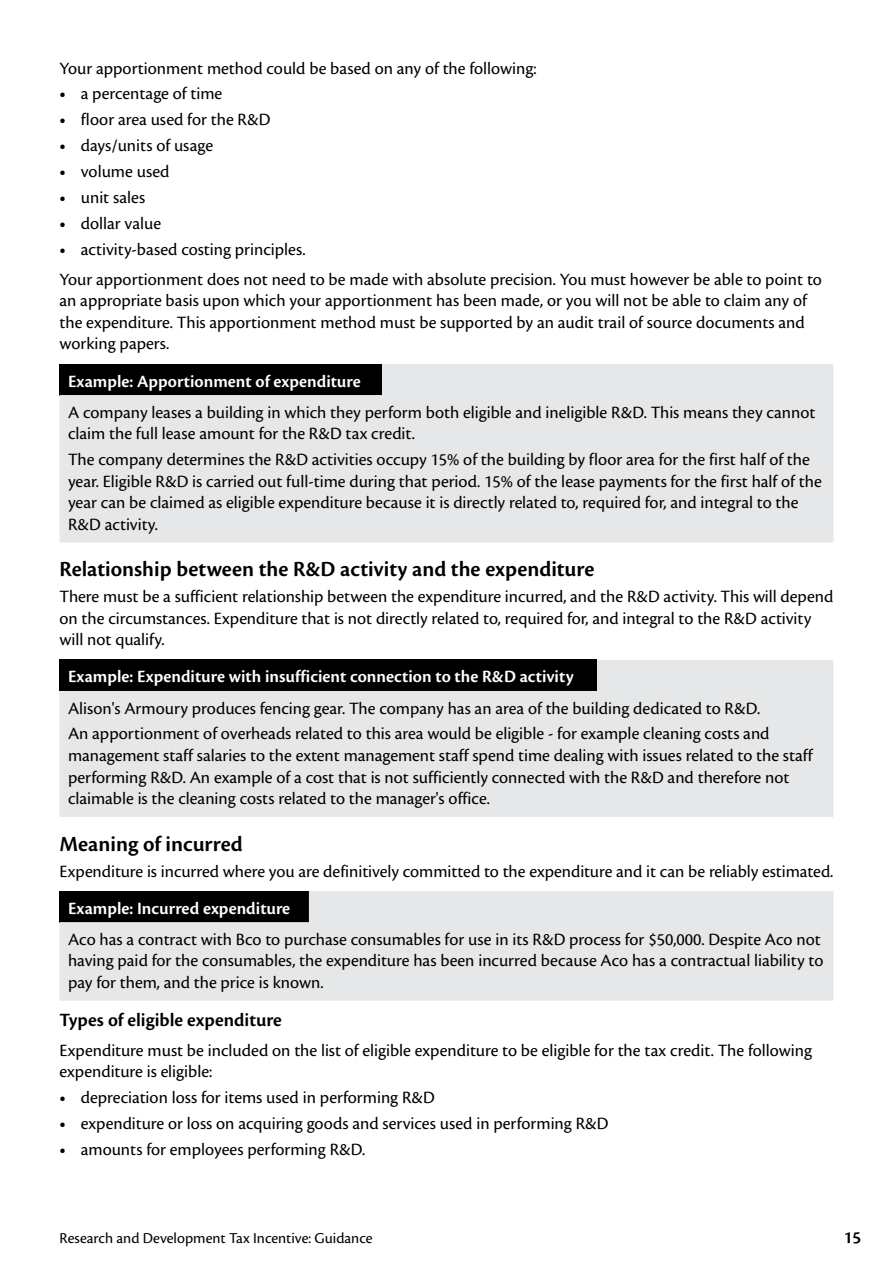
<style>
.page{position:relative;width:893px;height:1263px;background:#fff}
.page>*{position:absolute;margin:0;border:0;box-sizing:border-box;transform-origin:0 0}
.t1{font:600 22.5px "Cronos Pro";color:#000}
.t2{font:600 19.5px "Cronos Pro";color:#000}
.t3{font:18px/21.6px "Cronos Pro";color:#000}
.t4{font:600 18px "Cronos Pro";color:#fff}
.t5{font:600 18px "Cronos Pro";color:#000}
.t6{font:15.75px "Cronos Pro";color:#000}
.s1{font-weight:600}
</style>
<div class="page">
<svg style="left:60px;top:364px;width:773px;height:179px;background:#d5d6d7"></svg>
<svg style="left:60px;top:660px;width:773px;height:157px;background:#c6c7c8"></svg>
<svg style="left:60px;top:891px;width:773px;height:110px;background:#d1d2d2"></svg>
<p class="t3" style="left:60px;top:57px;width:479px">Your apportionment method could be based on any of the following:</p>
<p class="t3" style="left:60px;top:83px;width:164px"><span class="s1">•</span> a percentage of time</p>
<p class="t3" style="left:60px;top:109px;width:212px"><span class="s1">•</span> floor area used for the R&amp;D</p>
<p class="t3" style="left:60px;top:135px;width:155px"><span class="s1">•</span> days/units of usage</p>
<p class="t3" style="left:60px;top:161px;width:112px"><span class="s1">•</span> volume used</p>
<p class="t3" style="left:60px;top:186px;width:87px"><span class="s1">•</span> unit sales</p>
<p class="t3" style="left:60px;top:212px;width:103px"><span class="s1">•</span> dollar value</p>
<p class="t3" style="left:60px;top:234px;width:764px;line-height:30.2px"><span class="s1">•</span> activity-based costing principles.<br>Your apportionment does not need to be made with absolute precision. You must however be able to point to</p>
<p class="t3" style="left:60px;top:290px;width:749px;text-align:justify">an appropriate basis upon which your apportionment has been made, or you will not be able to claim any of the expenditure. This apportionment method must be supported by an audit trail of source documents and working papers.</p>
<p class="t4" style="left:68px;top:371px;width:294px">Example: Apportionment of expenditure</p>
<p class="t3" style="left:68px;top:401px;width:749px">A company leases a building in which they perform both eligible and ineligible R&amp;D. This means they cannot claim the full lease amount for the R&amp;D tax credit.</p>
<p class="t3" style="left:68px;top:449px;width:755px">The company determines the R&amp;D activities occupy 15% of the building by floor area for the first half of the year. Eligible R&amp;D is carried out full-time during that period. 15% of the lease payments for the first half of the year can be claimed as eligible expenditure because it is directly related to, required for, and integral to the R&amp;D activity.</p>
<p class="t1" style="left:60px;top:556px;width:536px">Relationship between the R&amp;D activity and the expenditure</p>
<p class="t3" style="left:60px;top:586px;width:775px">There must be a sufficient relationship between the expenditure incurred, and the R&amp;D activity. This will depend on the circumstances. Expenditure that is not directly related to, required for, and integral to the R&amp;D activity will not qualify.</p>
<p class="t4" style="left:68px;top:666px;width:507px">Example: Expenditure with insufficient connection to the R&amp;D activity</p>
<p class="t3" style="left:68px;top:695px;width:703px;line-height:25.8px">Alison's Armoury produces fencing gear. The company has an area of the building dedicated to R&amp;D.<br>An apportionment of overheads related to this area would be eligible - for example cleaning costs and</p>
<p class="t3" style="left:68px;top:745px;width:746px">management staff salaries to the extent management staff spend time dealing with issues related to the staff performing R&amp;D. An example of a cost that is not sufficiently connected with the R&amp;D and therefore not claimable is the cleaning costs related to the manager's office.</p>
<p class="t1" style="left:60px;top:831px;width:185px">Meaning of incurred</p>
<p class="t3" style="left:60px;top:860px;width:775px">Expenditure is incurred where you are definitively committed to the expenditure and it can be reliably estimated.</p>
<p class="t4" style="left:68px;top:898px;width:224px">Example: Incurred expenditure</p>
<p class="t3" style="left:68px;top:928px;width:757px">Aco has a contract with Bco to purchase consumables for use in its R&amp;D process for $50,000. Despite Aco not having paid for the consumables, the expenditure has been incurred because Aco has a contractual liability to pay for them, and the price is known.</p>
<p class="t2" style="left:60px;top:1008px;width:224px">Types of eligible expenditure</p>
<p class="t3" style="left:60px;top:1039px;width:754px">Expenditure must be included on the list of eligible expenditure to be eligible for the tax credit. The following expenditure is eligible:</p>
<p class="t3" style="left:60px;top:1087px;width:377px"><span class="s1">•</span> depreciation loss for items used in performing R&amp;D</p>
<p class="t3" style="left:60px;top:1113px;width:551px"><span class="s1">•</span> expenditure or loss on acquiring goods and services used in performing R&amp;D</p>
<p class="t3" style="left:60px;top:1138px;width:307px"><span class="s1">•</span> amounts for employees performing R&amp;D.</p>
<p class="t6" style="left:60px;top:1229px;width:315px">Research and Development Tax Incentive: Guidance</p>
<p class="t5" style="left:844px;top:1227px;width:19px">15</p>
</div>
